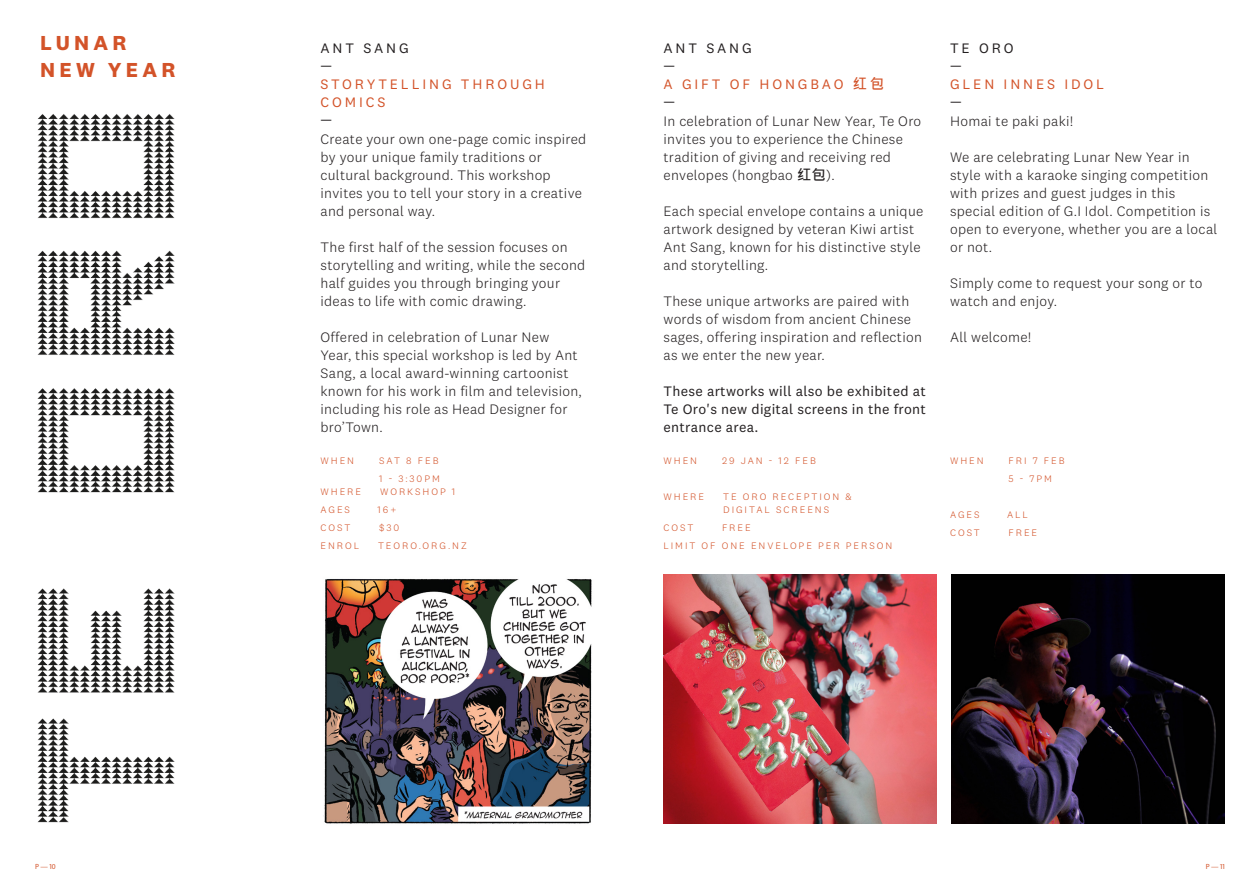
<style>
.page{position:relative;width:1259px;height:893px;background:#fff}
.page>*{position:absolute;margin:0;border:0;box-sizing:border-box;transform-origin:0 0}
.S1_DIN_Regular_14_18_CAPS{font:700 21px/27px "National 2";letter-spacing:.2em;color:#d35329}
.S2__DIN_Regular_9_5_12_CAPS{font:300 14.25px/18px "National 2";letter-spacing:.02em;color:#231f20}
.S2__DIN_Regular_9_5_12_CAPS-2{font:14.25px/18px "National 2";letter-spacing:.02em;color:#231f20;text-align:justify}
.S2__DIN_Regular_9_5_12_CAPS-3{font:14.25px/18px "National 2";letter-spacing:.2em;color:#d35329}
.C_DETAILS{font:300 9.75px/13.5px "National 2";letter-spacing:.2em;color:#d35329}
.t1{font:7.5px "Myriad Pro";color:#d35329}
.s1{font-family:"Microsoft Jheng Hei";font-weight:700}
</style>
<div class="page">
<img style="left:37px;top:114px;width:138px;height:709px">
<img style="left:323px;top:578px;width:269px;height:246px">
<img style="left:663px;top:574px;width:273px;height:250px">
<img style="left:951px;top:574px;width:274px;height:250px">
<p class="S1_DIN_Regular_14_18_CAPS" style="left:40px;top:29px;width:137px">LUNAR<br>NEW YEAR</p>
<p class="S2__DIN_Regular_9_5_12_CAPS-2" style="left:320px;top:39px;width:90px">ANT SANG</p>
<p class="S2__DIN_Regular_9_5_12_CAPS-2" style="left:320px;top:57px;width:13px">—</p>
<p class="S2__DIN_Regular_9_5_12_CAPS-3" style="left:320px;top:75px;width:226px">STORYTELLING THROUGH<br>COMICS</p>
<p class="S2__DIN_Regular_9_5_12_CAPS-2" style="left:320px;top:111px;width:13px">—</p>
<p class="S2__DIN_Regular_9_5_12_CAPS" style="left:320px;top:130px;width:267px">Create your own one-page comic inspired</p>
<p class="S2__DIN_Regular_9_5_12_CAPS" style="left:320px;top:148px;width:232px">by your unique family traditions or cultural background. This workshop</p>
<p class="S2__DIN_Regular_9_5_12_CAPS" style="left:320px;top:184px;width:263px">invites you to tell your story in a creative</p>
<p class="S2__DIN_Regular_9_5_12_CAPS" style="left:320px;top:202px;width:116px">and personal way.</p>
<p class="S2__DIN_Regular_9_5_12_CAPS" style="left:320px;top:238px;width:249px">The first half of the session focuses on</p>
<p class="S2__DIN_Regular_9_5_12_CAPS" style="left:320px;top:256px;width:266px">storytelling and writing, while the second</p>
<p class="S2__DIN_Regular_9_5_12_CAPS" style="left:320px;top:274px;width:241px">half guides you through bringing your</p>
<p class="S2__DIN_Regular_9_5_12_CAPS" style="left:320px;top:292px;width:207px">ideas to life with comic drawing.</p>
<p class="S2__DIN_Regular_9_5_12_CAPS" style="left:320px;top:328px;width:230px">Offered in celebration of Lunar New</p>
<p class="S2__DIN_Regular_9_5_12_CAPS" style="left:320px;top:346px;width:259px">Year, this special workshop is led by Ant</p>
<p class="S2__DIN_Regular_9_5_12_CAPS" style="left:320px;top:364px;width:249px">Sang, a local award-winning cartoonist</p>
<p class="S2__DIN_Regular_9_5_12_CAPS" style="left:320px;top:382px;width:263px">known for his work in film and television,</p>
<p class="S2__DIN_Regular_9_5_12_CAPS" style="left:320px;top:400px;width:248px">including his role as Head Designer for</p>
<p class="S2__DIN_Regular_9_5_12_CAPS" style="left:320px;top:418px;width:64px">bro’Town.</p>
<p class="C_DETAILS" style="left:320px;top:453px;width:35px">WHEN</p>
<p class="C_DETAILS" style="left:379px;top:453px;width:61px">SAT 8 FEB</p>
<p class="C_DETAILS" style="left:379px;top:471px;width:62px">1 - 3:30PM</p>
<p class="C_DETAILS" style="left:320px;top:485px;width:42px">WHERE</p>
<p class="C_DETAILS" style="left:380px;top:485px;width:77px">WORKSHOP 1</p>
<p class="C_DETAILS" style="left:320px;top:503px;width:31px">AGES</p>
<p class="C_DETAILS" style="left:377px;top:503px;width:20px">16+</p>
<p class="C_DETAILS" style="left:320px;top:521px;width:31px">COST</p>
<p class="C_DETAILS" style="left:379px;top:521px;width:22px">$30</p>
<p class="C_DETAILS" style="left:320px;top:539px;width:40px">ENROL</p>
<p class="C_DETAILS" style="left:378px;top:539px;width:90px">TEORO.ORG.NZ</p>
<p class="S2__DIN_Regular_9_5_12_CAPS-2" style="left:663px;top:39px;width:90px">ANT SANG</p>
<p class="S2__DIN_Regular_9_5_12_CAPS-2" style="left:663px;top:57px;width:13px">—</p>
<p class="S2__DIN_Regular_9_5_12_CAPS-3" style="left:663px;top:75px;width:222px">A GIFT OF HONGBAO <span class="s1">红包</span></p>
<p class="S2__DIN_Regular_9_5_12_CAPS-2" style="left:663px;top:93px;width:13px">—</p>
<p class="S2__DIN_Regular_9_5_12_CAPS" style="left:663px;top:112px;width:259px">In celebration of Lunar New Year, Te Oro invites you to experience the Chinese tradition of giving and receiving red envelopes (hongbao <span class="s1">红包</span>).</p>
<p class="S2__DIN_Regular_9_5_12_CAPS" style="left:663px;top:202px;width:261px">Each special envelope contains a unique</p>
<p class="S2__DIN_Regular_9_5_12_CAPS" style="left:663px;top:220px;width:252px">artwork designed by veteran Kiwi artist</p>
<p class="S2__DIN_Regular_9_5_12_CAPS" style="left:663px;top:238px;width:259px">Ant Sang, known for his distinctive style</p>
<p class="S2__DIN_Regular_9_5_12_CAPS" style="left:663px;top:256px;width:106px">and storytelling.</p>
<p class="S2__DIN_Regular_9_5_12_CAPS" style="left:663px;top:292px;width:247px">These unique artworks are paired with</p>
<p class="S2__DIN_Regular_9_5_12_CAPS" style="left:663px;top:310px;width:249px">words of wisdom from ancient Chinese</p>
<p class="S2__DIN_Regular_9_5_12_CAPS" style="left:663px;top:328px;width:260px">sages, offering inspiration and reflection</p>
<p class="S2__DIN_Regular_9_5_12_CAPS" style="left:663px;top:346px;width:163px">as we enter the new year.</p>
<p class="S2__DIN_Regular_9_5_12_CAPS-2" style="left:663px;top:382px;width:264px">These artworks will also be exhibited at Te Oro's new digital screens in the front entrance area.</p>
<p class="C_DETAILS" style="left:663px;top:453px;width:35px">WHEN</p>
<p class="C_DETAILS" style="left:722px;top:453px;width:95px">29 JAN - 12 FEB</p>
<p class="C_DETAILS" style="left:663px;top:489px;width:42px">WHERE</p>
<p class="C_DETAILS" style="left:723px;top:489px;width:130px">TE ORO RECEPTION &amp;<br>DIGITAL SCREENS</p>
<p class="C_DETAILS" style="left:663px;top:521px;width:31px">COST</p>
<p class="C_DETAILS" style="left:722px;top:521px;width:30px">FREE</p>
<p class="C_DETAILS" style="left:663px;top:539px;width:230px">LIMIT OF ONE ENVELOPE PER PERSON</p>
<p class="S2__DIN_Regular_9_5_12_CAPS-2" style="left:950px;top:39px;width:65px">TE ORO</p>
<p class="S2__DIN_Regular_9_5_12_CAPS-2" style="left:950px;top:57px;width:13px">—</p>
<p class="S2__DIN_Regular_9_5_12_CAPS-3" style="left:950px;top:75px;width:156px">GLEN INNES IDOL</p>
<p class="S2__DIN_Regular_9_5_12_CAPS-2" style="left:950px;top:93px;width:13px">—</p>
<p class="S2__DIN_Regular_9_5_12_CAPS" style="left:950px;top:112px;width:125px">Homai te paki paki!</p>
<p class="S2__DIN_Regular_9_5_12_CAPS" style="left:950px;top:148px;width:269px">We are celebrating Lunar New Year in style with a karaoke singing competition with prizes and guest judges in this special edition of G.I Idol. Competition is open to everyone, whether you are a local or not.</p>
<p class="S2__DIN_Regular_9_5_12_CAPS" style="left:950px;top:274px;width:254px">Simply come to request your song or to watch and enjoy.</p>
<p class="S2__DIN_Regular_9_5_12_CAPS" style="left:950px;top:328px;width:83px">All welcome!</p>
<p class="C_DETAILS" style="left:950px;top:453px;width:35px">WHEN</p>
<p class="C_DETAILS" style="left:1008px;top:453px;width:58px">FRI 7 FEB</p>
<p class="C_DETAILS" style="left:1008px;top:471px;width:45px">5 - 7PM</p>
<p class="C_DETAILS" style="left:950px;top:507px;width:31px">AGES</p>
<p class="C_DETAILS" style="left:1007px;top:507px;width:22px">ALL</p>
<p class="C_DETAILS" style="left:950px;top:525px;width:31px">COST</p>
<p class="C_DETAILS" style="left:1008px;top:525px;width:30px">FREE</p>
<p class="t1" style="left:35px;top:861px;width:22px">P — 10</p>
<p class="t1" style="left:1205px;top:861px;width:21px">P — 11</p>
</div>
